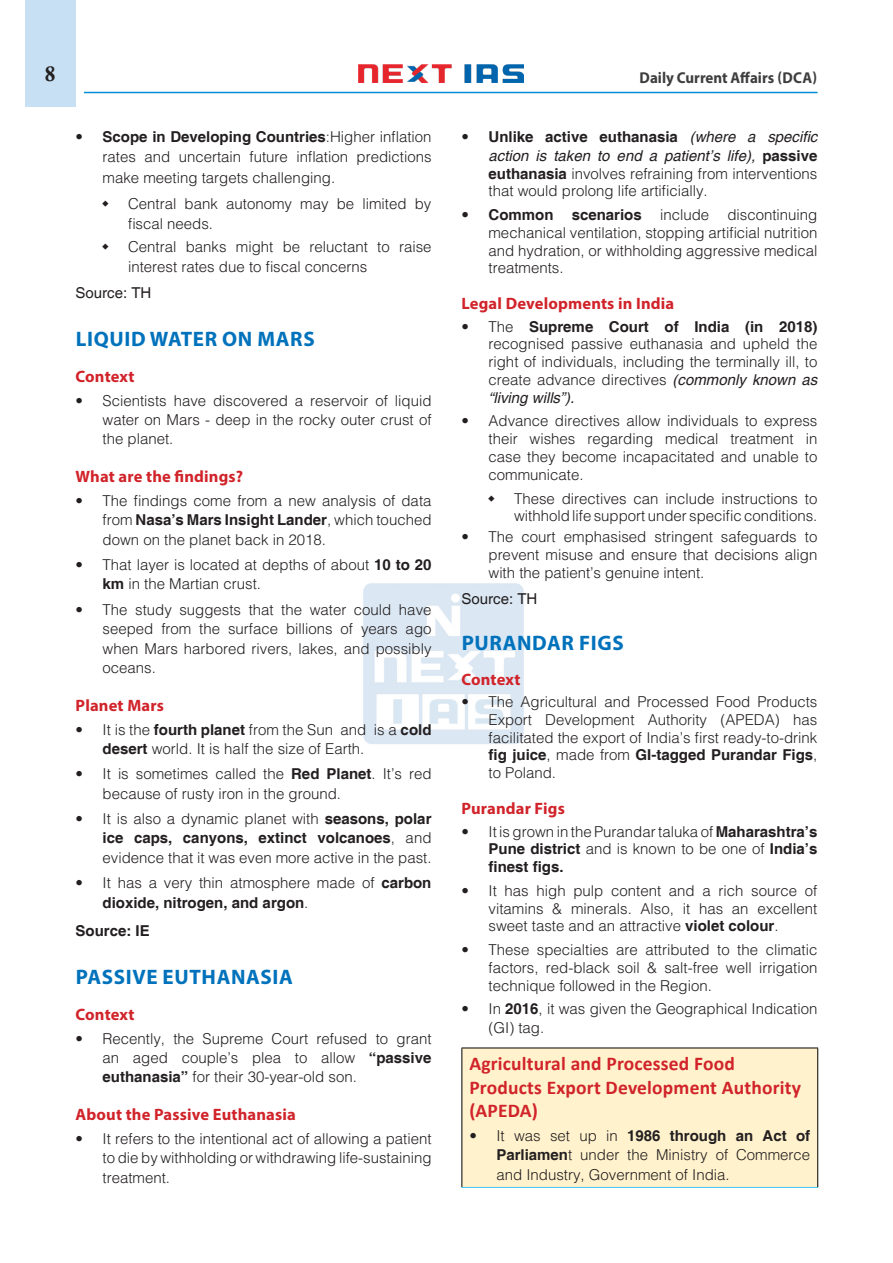
<style>
.page{position:relative;width:893px;height:1263px;background:#fff}
.page>*{position:absolute;margin:0;border:0;box-sizing:border-box;transform-origin:0 0}
.H-1{font:700 21px "Myriad Pro";letter-spacing:.03em;color:#0072bc}
.t1{font:21px "Calis MT Bol";color:#231f20}
.H-2{font:700 19.5px/23.4px "Calibri";letter-spacing:.01em;color:#d1232a}
.H-2-2{font:700 16.5px "Myriad Pro";letter-spacing:.01em;color:#d1232a}
.t2{font:700 15.75px "Myriad Pro";color:#3e3e3f;scale:.95 1}
.t3{font:300 15px/17.7px "Helvetica";color:#231f20;text-align:justify}
.t4{font:italic 15px/19.2px "Helvetica";color:#231f20;text-align:right}
.body{font:15px "Helvetica";color:#231f20}
.body-2{font:700 15px "Helvetica";color:#231f20}
.s1{font-weight:700}
.s2{font-weight:300;font-style:normal}
.s3{font-weight:700;font-style:normal}
.s4{font-weight:400;font-style:italic}
</style>
<div class="page">
<div style="left:25px;top:0;width:51px;height:107px;background:#c7e0f3"></div>
<img style="left:359px;top:64px;width:165px;height:19px">
<hr style="left:84px;top:92px;width:733px;height:1px;background:#008fd5">
<img style="left:363px;top:583px;width:161px;height:161px">
<div style="left:462px;top:1048px;width:356px;height:139px;background:#fff2cc"></div>
<hr style="left:461px;top:1187px;width:357px;height:1px;background:#40c7f4">
<hr style="left:461px;top:1047px;width:357px;height:1px;background:#000">
<hr style="left:461px;top:1048px;width:1px;height:139px;background:#000">
<hr style="left:817px;top:1048px;width:1px;height:139px;background:#000">
<h1 class="t1" style="left:45px;top:62px;width:12px">8</h1>
<p class="t2" style="left:640px;top:67px;width:188px">Daily Current Affairs (DCA)</p>
<p class="t3" style="left:103px;top:125px;width:330px;line-height:20.9px;text-indent:-27px">• <span class="s1">Scope in Developing Countries</span>:Higher inflation rates and uncertain future inflation predictions make meeting targets challenging.</p>
<p class="t3" style="left:128px;top:193px;width:305px;line-height:20px">Central bank autonomy may be limited by fiscal needs.</p>
<p class="t3" style="left:128px;top:236px;width:305px;line-height:20px">Central banks might be reluctant to raise interest rates due to fiscal concerns</p>
<p class="body" style="left:76px;top:284px;width:77px">Source: TH</p>
<p class="H-1" style="left:76px;top:325px;width:240px">LIQUID WATER ON MARS</p>
<p class="H-2-2" style="left:76px;top:365px;width:60px">Context</p>
<p class="t3" style="left:103px;top:390px;width:330px;line-height:19.4px;text-indent:-27px">• Scientists have discovered a reservoir of liquid water on Mars - deep in the rocky outer crust of the planet.</p>
<p class="H-2-2" style="left:76px;top:466px;width:169px">What are the findings?</p>
<p class="t3" style="left:103px;top:490px;width:330px;line-height:19.4px;text-indent:-27px">• The findings come from a new analysis of data from <span class="s1">Nasa’s Mars Insight Lander</span>, which touched down on the planet back in 2018.</p>
<p class="t3" style="left:103px;top:555px;width:330px;line-height:19.4px;text-indent:-27px">• That layer is located at depths of about <span class="s1">10 to 20 km</span> in the Martian crust.</p>
<p class="t3" style="left:103px;top:599px;width:330px;line-height:19.4px;text-indent:-27px">• The study suggests that the water could have seeped from the surface billions of years ago when Mars harbored rivers, lakes, and possibly oceans.</p>
<p class="H-2-2" style="left:76px;top:694px;width:90px">Planet Mars</p>
<p class="t3" style="left:103px;top:719px;width:330px;line-height:19.4px;text-indent:-27px">• It is the <span class="s1">fourth planet</span> from the Sun and is a <span class="s1">cold desert</span> world. It is half the size of Earth.</p>
<p class="t3" style="left:103px;top:764px;width:330px;line-height:19.4px;text-indent:-27px">• It is sometimes called the <span class="s1">Red Planet</span>. It’s red because of rusty iron in the ground.</p>
<p class="t3" style="left:103px;top:809px;width:330px;line-height:19.4px;text-indent:-27px">• It is also a dynamic planet with <span class="s1">seasons, polar ice caps, canyons, extinct volcanoes</span>, and evidence that it was even more active in the past.</p>
<p class="t3" style="left:103px;top:873px;width:330px;line-height:19.4px;text-indent:-27px">• It has a very thin atmosphere made of <span class="s1">carbon dioxide, nitrogen, and argon</span>.</p>
<p class="body-2" style="left:76px;top:921px;width:76px">Source: IE</p>
<p class="H-1" style="left:76px;top:963px;width:219px">PASSIVE EUTHANASIA</p>
<p class="H-2-2" style="left:76px;top:1003px;width:60px">Context</p>
<p class="t3" style="left:103px;top:1028px;width:330px;line-height:19.4px;text-indent:-27px">• Recently, the Supreme Court refused to grant an aged couple’s plea to allow <span class="s1">“passive euthanasia”</span> for their 30-year-old son.</p>
<p class="H-2-2" style="left:76px;top:1104px;width:222px">About the Passive Euthanasia</p>
<p class="t3" style="left:103px;top:1128px;width:330px;line-height:19.4px;text-indent:-27px">• It refers to the intentional act of allowing a patient to die by withholding or withdrawing life-sustaining treatment.</p>
<p class="t4" style="left:461px;top:127px;width:357px"><span class="s2">•</span> <span class="s3">Unlike active euthanasia</span> (where a specific action is taken to end a patient’s life), <span class="s3">passive</span></p>
<p class="t3" style="left:488px;top:164px;width:330px"><span class="s1">euthanasia</span> involves refraining from interventions that would prolong life artificially.</p>
<p class="t3" style="left:488px;top:205px;width:330px;text-indent:-27px">• <span class="s1">Common scenarios</span> include discontinuing mechanical ventilation, stopping artificial nutrition and hydration, or withholding aggressive medical treatments.</p>
<p class="H-2-2" style="left:461px;top:293px;width:214px">Legal Developments in India</p>
<p class="t3" style="left:488px;top:317px;width:330px;text-indent:-27px">• The <span class="s1">Supreme Court of India (in 2018) </span>recognised passive euthanasia and upheld the right of individuals, including the terminally ill, to create advance directives <span class="s4">(commonly known as “living wills”).</span></p>
<p class="t3" style="left:488px;top:412px;width:330px;text-indent:-27px">• Advance directives allow individuals to express their wishes regarding medical treatment in case they become incapacitated and unable to communicate.</p>
<p class="t3" style="left:514px;top:489px;width:305px">These directives can include instructions to withhold life support under specific conditions.</p>
<p class="t3" style="left:488px;top:527px;width:330px;text-indent:-27px">• The court emphasised stringent safeguards to prevent misuse and ensure that decisions align with the patient’s genuine intent.</p>
<p class="body" style="left:461px;top:590px;width:77px">Source: TH</p>
<p class="H-1" style="left:462px;top:629px;width:164px">PURANDAR FIGS</p>
<p class="H-2-2" style="left:461px;top:668px;width:60px">Context</p>
<p class="t3" style="left:488px;top:692px;width:330px;text-indent:-27px">• The Agricultural and Processed Food Products Export Development Authority (APEDA) has facilitated the export of India’s first ready-to-drink <span class="s1">fig juice</span>, made from <span class="s1">GI-tagged Purandar Figs</span>, to Poland.</p>
<p class="H-2-2" style="left:461px;top:798px;width:105px">Purandar Figs</p>
<p class="t3" style="left:488px;top:822px;width:330px;text-indent:-27px">• It is grown in the Purandar taluka of <span class="s1">Maharashtra’s Pune district</span> and is known to be one of <span class="s1">India’s finest figs.</span></p>
<p class="t3" style="left:488px;top:881px;width:330px;text-indent:-27px">• It has high pulp content and a rich source of vitamins &amp; minerals. Also, it has an excellent sweet taste and an attractive <span class="s1">violet colour</span>.</p>
<p class="t3" style="left:488px;top:940px;width:330px;text-indent:-27px">• These specialties are attributed to the climatic factors, red-black soil &amp; salt-free well irrigation technique followed in the Region.</p>
<p class="t3" style="left:488px;top:999px;width:330px;line-height:18.3px;text-indent:-27px">• In <span class="s1">2016</span>, it was given the Geographical Indication (GI) tag.</p>
<p class="H-2" style="left:469px;top:1052px;width:333px">Agricultural and Processed Food<br>Products Export Development Authority (APEDA)</p>
<p class="t3" style="left:496px;top:1125px;width:315px;line-height:19.5px;text-indent:-27px">• It was set up in <span class="s1">1986 through an Act of Parliamen</span>t under the Ministry of Commerce and Industry, Government of India.</p>
</div>
